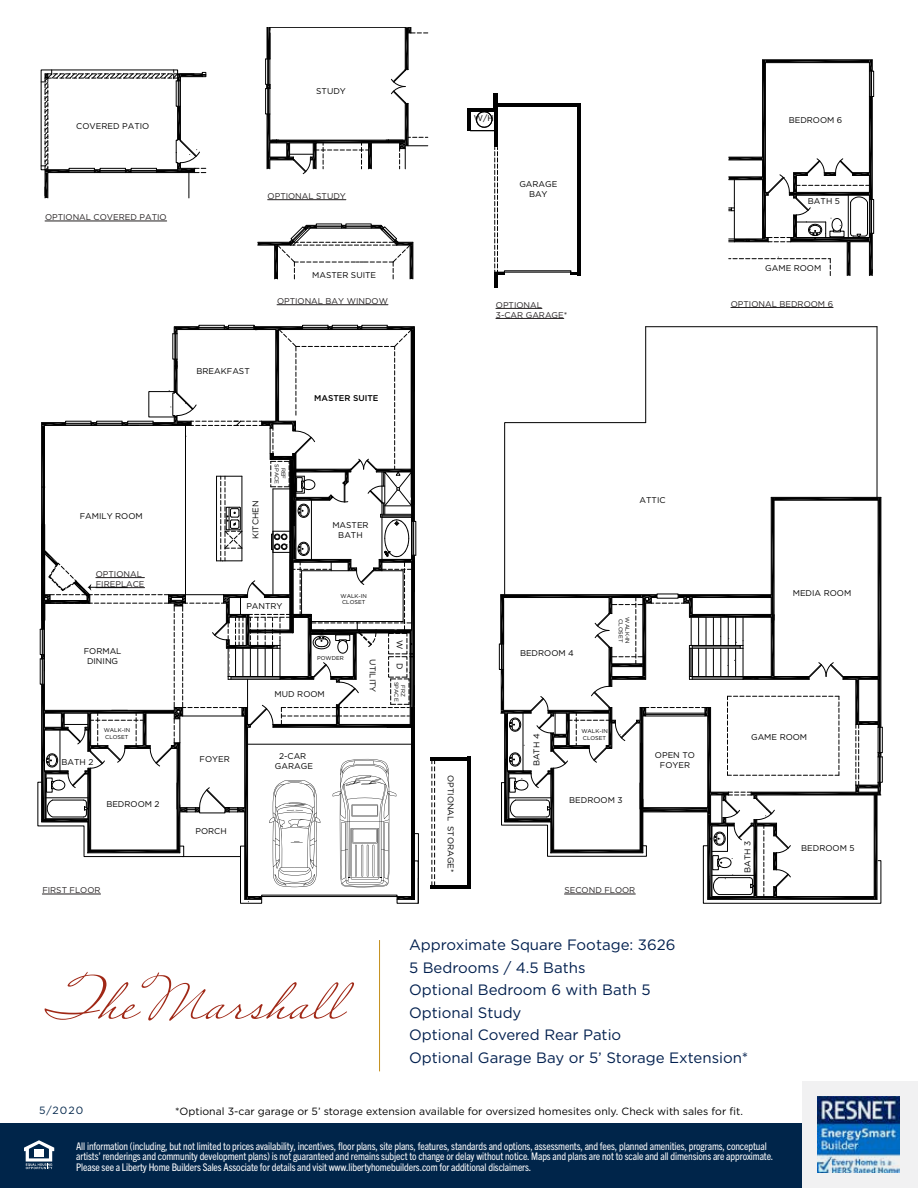
<style>
.page{position:relative;width:918px;height:1188px;background:#fff}
.page>*{position:absolute;margin:0;border:0;box-sizing:border-box;transform-origin:0 0}
.t1{font:55.5px "Miss Robertson";color:#a02816}
.t2{font:15px/22.5px "Gotham";color:#001f4e}
.t3{font:condensed 10.5px/10.5px "Trade Gothic Next LT Pro";letter-spacing:-.01em;color:#fff}
.t4{font:10.5px "Gotham";color:#000}
.t5{font:10.5px "Gotham";color:#00254a}
.t6{font:8.4px/10.1px "Gotham";color:#010101;text-align:center}
.t7{font:8.4px/10.1px "Gotham";color:#231f20}
.t8{font:500 8.4px "Gotham";color:#010101}
.t9{font:5.55px/6.8px "Gotham";color:#010101}
</style>
<div class="page">
<div style="left:802px;top:1081px;width:116px;height:107px;background:#f1f1f2"></div>
<div style="left:0;top:1123px;width:802px;height:65px;background:#00254a"></div>
<svg style="left:24px;top:1140px;width:30px;height:29px"></svg>
<img style="left:818px;top:1096px;width:82px;height:76px">
<hr style="left:413px;top:242px;width:1px;height:37px;background:#000">
<svg style="left:257px;top:225px;width:156px;height:54px"></svg>
<svg style="left:41px;top:69px;width:165px;height:129px"></svg>
<svg style="left:265px;top:27px;width:163px;height:147px"></svg>
<hr style="left:467px;top:108px;width:4px;height:23px;background:#010101">
<hr style="left:494px;top:94px;width:3px;height:53px;background:#010101">
<hr style="left:493px;top:94px;width:4px;height:17px;background:#010101">
<hr style="left:467px;top:108px;width:28px;height:3px;background:#010101">
<hr style="left:495px;top:103px;width:86px;height:3px;background:#010101">
<hr style="left:578px;top:103px;width:3px;height:172px;background:#010101">
<hr style="left:494px;top:272px;width:4px;height:15px;background:#010101">
<svg style="left:494px;top:147px;width:84px;height:128px"></svg>
<svg style="left:471px;top:111px;width:23px;height:20px"></svg>
<hr style="left:45px;top:221px;width:122px;height:1px;background:#231f20">
<hr style="left:268px;top:199px;width:78px;height:1px;background:#231f20">
<hr style="left:277px;top:304px;width:111px;height:1px;background:#231f20">
<hr style="left:496px;top:308px;width:46px;height:1px;background:#231f20">
<hr style="left:496px;top:318px;width:68px;height:1px;background:#231f20">
<hr style="left:645px;top:327px;width:1px;height:96px;background:#000">
<hr style="left:877px;top:327px;width:1px;height:170px;background:#000">
<hr style="left:646px;top:326px;width:231px;height:1px;background:#000">
<svg style="left:729px;top:60px;width:145px;height:216px"></svg>
<hr style="left:731px;top:307px;width:102px;height:1px;background:#231f20">
<svg style="left:499px;top:422px;width:384px;height:482px"></svg>
<hr style="left:431px;top:757px;width:40px;height:4px;background:#000">
<hr style="left:431px;top:886px;width:40px;height:3px;background:#000">
<hr style="left:468px;top:757px;width:3px;height:132px;background:#000">
<svg style="left:431px;top:761px;width:4px;height:125px"></svg>
<svg style="left:37px;top:325px;width:382px;height:579px"></svg>
<hr style="left:414px;top:557px;width:1px;height:35px;background:#000">
<hr style="left:290px;top:560px;width:1px;height:32px;background:#000">
<hr style="left:379px;top:940px;width:1px;height:131px;background:#c48f1b">
<p class="t6" style="left:76px;top:121px;width:75px">COVERED PATIO</p>
<p class="t7" style="left:45px;top:212px;width:123px">OPTIONAL COVERED PATIO</p>
<p class="t6" style="left:80px;top:511px;width:65px">FAMILY ROOM</p>
<p class="t7" style="left:96px;top:569px;width:50px">OPTIONAL<br>FIREPLACE</p>
<p class="t6" style="left:84px;top:646px;width:39px">FORMAL<br>DINING</p>
<p class="t6" style="left:61px;top:756px;width:33px">BATH 2</p>
<p class="t9" style="left:104px;top:727px;width:28px">WALK-IN<br>CLOSET</p>
<p class="t6" style="left:106px;top:799px;width:55px">BEDROOM 2</p>
<p class="t7" style="left:42px;top:885px;width:60px">FIRST FLOOR</p>
<p class="t6" style="left:316px;top:86px;width:31px">STUDY</p>
<p class="t7" style="left:268px;top:191px;width:80px">OPTIONAL STUDY</p>
<p class="t6" style="left:312px;top:270px;width:66px">MASTER SUITE</p>
<p class="t7" style="left:277px;top:296px;width:112px">OPTIONAL BAY WINDOW</p>
<p class="t6" style="left:197px;top:365px;width:55px">BREAKFAST</p>
<p class="t6" style="left:250px;top:539px;width:40px;rotate:-90deg">KITCHEN</p>
<p class="t9" style="left:287px;top:464px;width:21px;text-align:center;rotate:90deg">REF<br>SPACE</p>
<p class="t8" style="left:314px;top:393px;width:66px">MASTER SUITE</p>
<p class="t6" style="left:332px;top:520px;width:38px">MASTER<br>BATH</p>
<p class="t6" style="left:246px;top:600px;width:38px">PANTRY</p>
<p class="t9" style="left:341px;top:592px;width:28px">WALK-IN<br>CLOSET</p>
<p class="t9" style="left:317px;top:655px;width:28px">POWDER</p>
<p class="t6" style="left:275px;top:689px;width:52px">MUD ROOM</p>
<p class="t6" style="left:378px;top:659px;width:35px;rotate:90deg">UTILITY</p>
<p class="t6" style="left:405px;top:640px;width:11px;rotate:90deg">W</p>
<p class="t6" style="left:405px;top:663px;width:8px;rotate:90deg">D</p>
<p class="t9" style="left:407px;top:682px;width:21px;text-align:center;rotate:90deg">FRZ<br>SPACE</p>
<p class="t6" style="left:200px;top:754px;width:32px">FOYER</p>
<p class="t6" style="left:275px;top:751px;width:40px">2-CAR<br>GARAGE</p>
<p class="t6" style="left:196px;top:825px;width:33px">PORCH</p>
<p class="t6" style="left:474px;top:113px;width:21px">W/H</p>
<p class="t6" style="left:519px;top:179px;width:40px">GARAGE<br>BAY</p>
<p class="t7" style="left:496px;top:299px;width:73px">OPTIONAL<br>3-CAR GARAGE*</p>
<p class="t6" style="left:789px;top:114px;width:55px">BEDROOM 6</p>
<p class="t6" style="left:808px;top:196px;width:34px">BATH 5</p>
<p class="t6" style="left:765px;top:263px;width:58px">GAME ROOM</p>
<p class="t7" style="left:731px;top:298px;width:104px">OPTIONAL BEDROOM 6</p>
<p class="t6" style="left:456px;top:775px;width:99px;rotate:90deg">OPTIONAL STORAGE*</p>
<p class="t6" style="left:640px;top:495px;width:28px">ATTIC</p>
<p class="t6" style="left:520px;top:647px;width:55px">BEDROOM 4</p>
<p class="t9" style="left:624px;top:619px;width:25px;rotate:90deg">CLOSET</p>
<p class="t9" style="left:631px;top:617px;width:28px;rotate:90deg">WALK-IN</p>
<p class="t6" style="left:531px;top:766px;width:34px;rotate:-90deg">BATH 4</p>
<p class="t9" style="left:581px;top:727px;width:28px">WALK-IN<br>CLOSET</p>
<p class="t6" style="left:569px;top:795px;width:55px">BEDROOM 3</p>
<p class="t6" style="left:655px;top:749px;width:41px">OPEN TO<br>FOYER</p>
<p class="t7" style="left:564px;top:885px;width:72px">SECOND FLOOR</p>
<p class="t6" style="left:793px;top:588px;width:60px">MEDIA ROOM</p>
<p class="t6" style="left:751px;top:732px;width:58px">GAME ROOM</p>
<p class="t6" style="left:742px;top:873px;width:34px;rotate:-90deg">BATH 3</p>
<p class="t6" style="left:801px;top:843px;width:55px">BEDROOM 5</p>
<h1 class="t1" style="left:46px;top:965px;width:300px">The Marshall</h1>
<h2 class="t2" style="left:409px;top:934px;width:341px">Approximate Square Footage: 3626<br>5 Bedrooms / 4.5 Baths<br>Optional Bedroom 6 with Bath 5<br>Optional Study<br>Optional Covered Rear Patio<br>Optional Garage Bay or 5’ Storage Extension*</h2>
<p class="t5" style="left:39px;top:1103px;width:46px">5/2020</p>
<p class="t4" style="left:175px;top:1105px;width:569px">*Optional 3-car garage or 5’ storage extension available for oversized homesites only. Check with sales for fit.</p>
<p class="t3" style="left:76px;top:1140px;width:699px">All information (including, but not limited to prices availability, incentives, floor plans, site plans, features, standards and options, assessments, and fees, planned amenities, programs, conceptual artists’ renderings and community development plans) is not guaranteed and remains subject to change or delay without notice. Maps and plans are not to scale and all dimensions are approximate.<br>Please see a Liberty Home Builders Sales Associate for details and visit www.libertyhomebuilders.com for additional disclaimers.</p>
</div>
